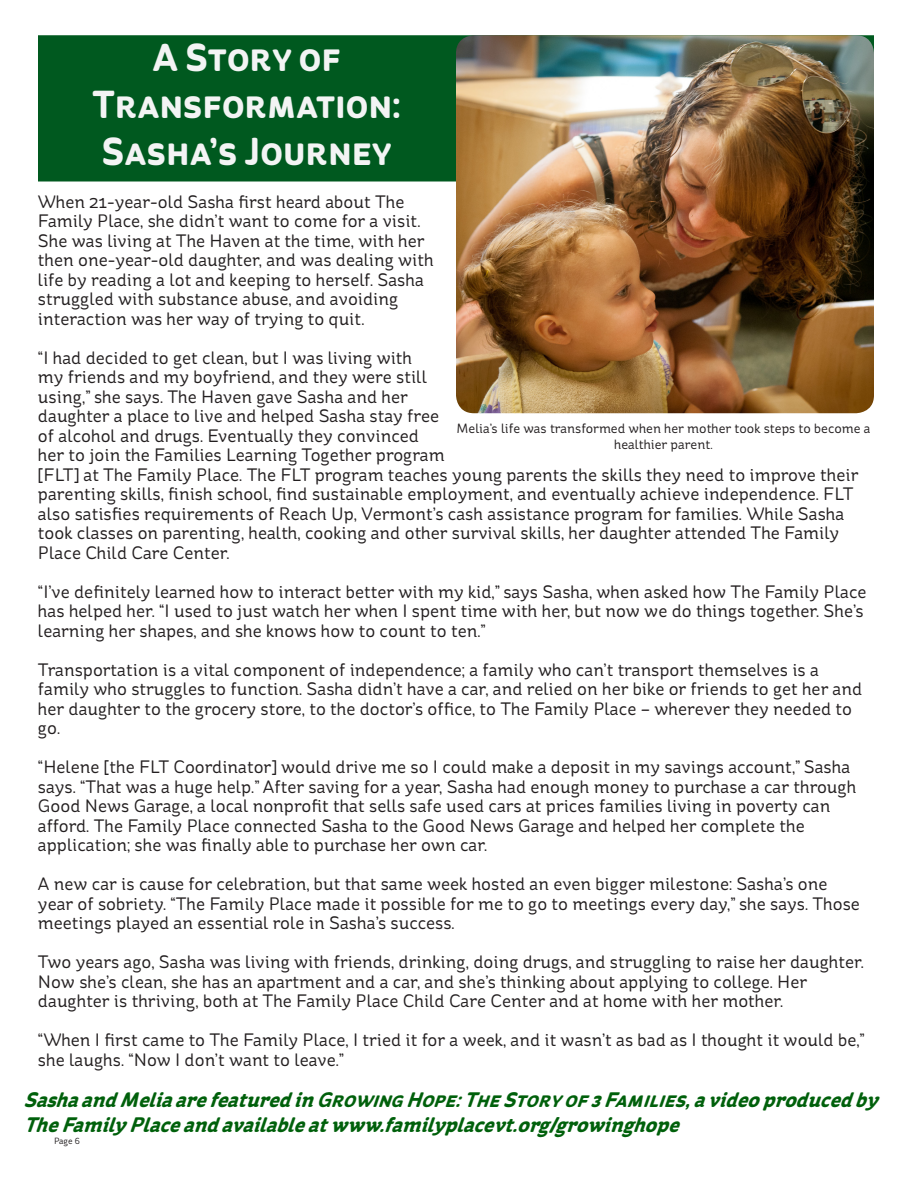
<style>
.page{position:relative;width:918px;height:1188px;background:#fff}
.page>*{position:absolute;margin:0;border:0;box-sizing:border-box;transform-origin:0 0}
.t1{font:700 39px/46.8px "St Ryde";color:#f3f4f4;text-align:center}
.t2{font:italic 700 21px/25.2px "St Ryde";color:#00600b}
.t3{font:18px/19.5px "St Ryde";color:#231f20}
.t4{font:13.5px/16.2px "St Ryde";color:#231f20;text-align:center}
.t5{font:9px "St Ryde";color:#231f20}
</style>
<div class="page">
<div style="left:38px;top:35px;width:836px;height:147px;background:#00591f;border:2px solid #00591f"></div>
<img style="left:456px;top:35px;width:418px;height:378px">
<p class="t1" style="left:92px;top:35px;width:310px">A Story of<br>Transformation:<br>Sasha’s Journey</p>
<p class="t3" style="left:38px;top:192px;width:397px">When 21-year-old Sasha first heard about The Family Place, she didn’t want to come for a visit.<br>She was living at The Haven at the time, with her then one-year-old daughter, and was dealing with life by reading a lot and keeping to herself. Sasha struggled with substance abuse, and avoiding interaction was her way of trying to quit.</p>
<p class="t3" style="left:38px;top:348px;width:822px">“I had decided to get clean, but I was living with<br>my friends and my boyfriend, and they were still<br>using,” she says. The Haven gave Sasha and her<br>daughter a place to live and helped Sasha stay free<br>of alcohol and drugs. Eventually they convinced<br>her to join the Families Learning Together program<br>[FLT] at The Family Place. The FLT program teaches young parents the skills they need to improve their parenting skills, finish school, find sustainable employment, and eventually achieve independence. FLT also satisfies requirements of Reach Up, Vermont’s cash assistance program for families. While Sasha took classes on parenting, health, cooking and other survival skills, her daughter attended The Family Place Child Care Center.</p>
<p class="t3" style="left:38px;top:582px;width:830px">“I’ve definitely learned how to interact better with my kid,” says Sasha, when asked how The Family Place has helped her. “I used to just watch her when I spent time with her, but now we do things together. She’s learning her shapes, and she knows how to count to ten.”</p>
<p class="t3" style="left:38px;top:660px;width:826px">Transportation is a vital component of independence; a family who can’t transport themselves is a family who struggles to function. Sasha didn’t have a car, and relied on her bike or friends to get her and her daughter to the grocery store, to the doctor’s office, to The Family Place – wherever they needed to go.</p>
<p class="t3" style="left:38px;top:757px;width:820px">“Helene [the FLT Coordinator] would drive me so I could make a deposit in my savings account,” Sasha says. “That was a huge help.” After saving for a year, Sasha had enough money to purchase a car through Good News Garage, a local nonprofit that sells safe used cars at prices families living in poverty can afford. The Family Place connected Sasha to the Good News Garage and helped her complete the application; she was finally able to purchase her own car.</p>
<p class="t3" style="left:38px;top:874px;width:823px">A new car is cause for celebration, but that same week hosted an even bigger milestone: Sasha’s one year of sobriety. “The Family Place made it possible for me to go to meetings every day,” she says. Those meetings played an essential role in Sasha’s success.</p>
<p class="t3" style="left:38px;top:952px;width:827px">Two years ago, Sasha was living with friends, drinking, doing drugs, and struggling to raise her daughter.<br>Now she’s clean, she has an apartment and a car, and she’s thinking about applying to college. Her daughter is thriving, both at The Family Place Child Care Center and at home with her mother.</p>
<p class="t3" style="left:38px;top:1030px;width:828px">“When I first came to The Family Place, I tried it for a week, and it wasn’t as bad as I thought it would be,” she laughs. “Now I don’t want to leave.”</p>
<p class="t4" style="left:457px;top:421px;width:415px">Melia’s life was transformed when her mother took steps to become a healthier parent.</p>
<p class="t2" style="left:24px;top:1088px;width:864px">SashaandMeliaarefeaturedinGrowingHope:TheStoryof3Families,avideoproducedby<br>TheFamilyPlaceandavailableatwww.familyplacevt.org/growinghope</p>
<p class="t5" style="left:54px;top:1135px;width:27px">Page 6</p>
</div>
